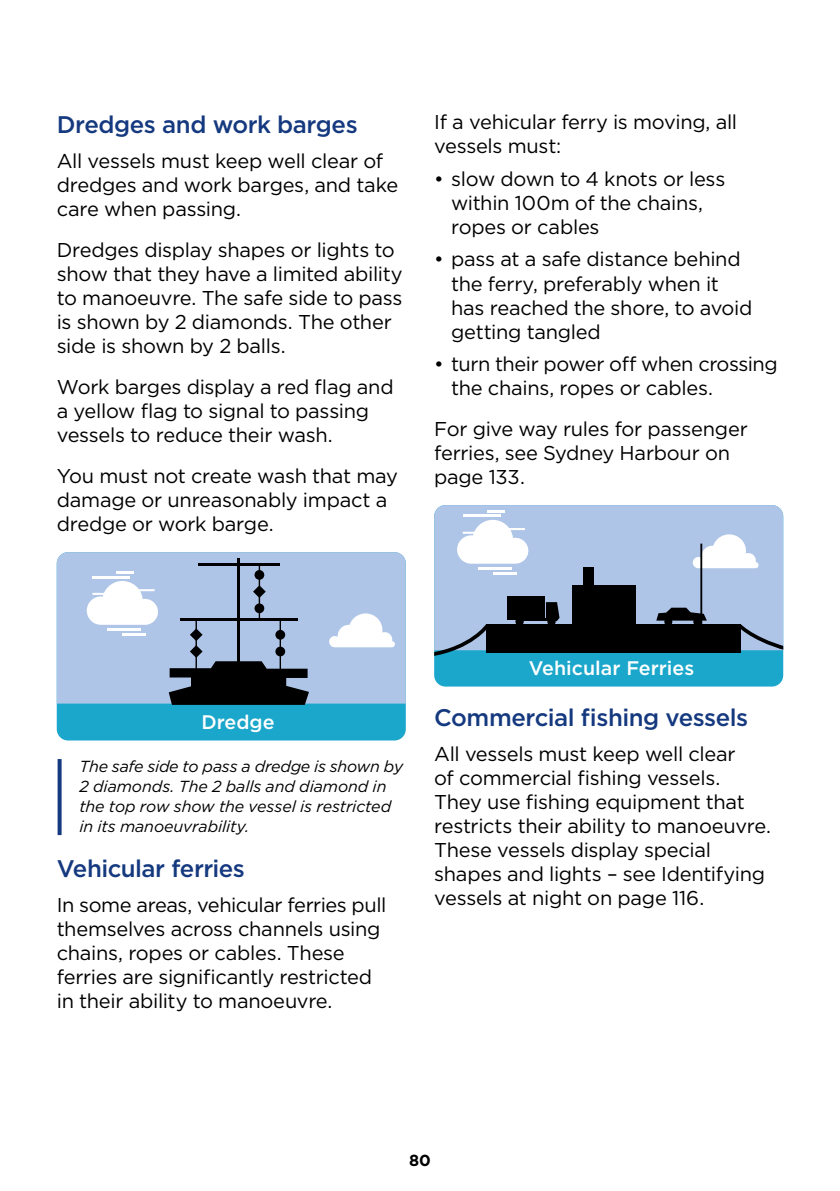
<style>
.page{position:relative;width:840px;height:1191px;background:#fff}
.page>*{position:absolute;margin:0;border:0;box-sizing:border-box;transform-origin:0 0}
.TfNSW_Heading_H4{font:500 24px "Gotham";letter-spacing:-.02em;color:#15397f}
.TfNSW_body_text{font:20px/24px "Gotham";letter-spacing:-.015em;color:#000}
.TfNSW_body_b4{font:20px/24px "Gotham";letter-spacing:-.015em;color:#000}
.t1{font:500 19.6px "Gotham";color:#fff}
.t2{font:italic 16px/20px "Gotham";letter-spacing:-.01em;color:#000}
.t3{font:700 16px "Gotham";color:#000}
</style>
<div class="page">
<svg style="left:58px;top:759px;width:4px;height:76px"></svg>
<div style="left:57px;top:703px;width:348px;height:37px;background:#1ba7cb"></div>
<div style="left:57px;top:552px;width:348px;height:151px;background:#aec5e7"></div>
<hr style="left:237px;top:558px;width:3px;height:105px;background:#000">
<hr style="left:198px;top:563px;width:82px;height:2px;background:#000">
<hr style="left:180px;top:618px;width:117px;height:3px;background:#000">
<svg style="left:253px;top:585px;width:12px;height:13px"></svg>
<svg style="left:254px;top:570px;width:10px;height:10px"></svg>
<div style="left:254px;top:603px;width:10px;height:10px;background:#000;border-radius:50%"></div>
<hr style="left:258px;top:564px;width:2px;height:56px;background:#000">
<hr style="left:195px;top:619px;width:2px;height:55px;background:#000">
<hr style="left:279px;top:619px;width:2px;height:55px;background:#000">
<svg style="left:169px;top:628px;width:140px;height:77px;background:#566273"></svg>
<svg style="left:87px;top:581px;width:71px;height:44px"></svg>
<hr style="left:108px;top:628px;width:33px;height:2px;background:#fff">
<hr style="left:122px;top:634px;width:24px;height:2px;background:#fff">
<hr style="left:92px;top:576px;width:38px;height:2px;background:#fff">
<svg style="left:117px;top:571px;width:17px;height:2px"></svg>
<svg style="left:329px;top:613px;width:66px;height:34px"></svg>
<div style="left:434px;top:652px;width:348px;height:34px;background:#1ba7cb"></div>
<div style="left:434px;top:505px;width:348px;height:119px;background:#aec5e7"></div>
<svg style="left:692px;top:534px;width:66px;height:34px"></svg>
<svg style="left:457px;top:520px;width:71px;height:43px"></svg>
<hr style="left:478px;top:567px;width:33px;height:2px;background:#fff">
<hr style="left:492px;top:572px;width:24px;height:2px;background:#fff">
<hr style="left:462px;top:515px;width:38px;height:2px;background:#fff">
<svg style="left:486px;top:510px;width:18px;height:2px"></svg>
<div style="left:486px;top:624px;width:254px;height:28px;background:#000"></div>
<div style="left:571px;top:585px;width:64px;height:41px;background:#000"></div>
<div style="left:583px;top:567px;width:10px;height:20px;background:#000"></div>
<svg style="left:656px;top:607px;width:50px;height:13px"></svg>
<div style="left:664px;top:618px;width:8px;height:8px;background:#000;border-radius:50%"></div>
<div style="left:693px;top:618px;width:8px;height:8px;background:#000;border-radius:50%"></div>
<div style="left:506px;top:596px;width:38px;height:24px;background:#000"></div>
<hr style="left:519px;top:618px;width:37px;height:3px;background:#000">
<svg style="left:545px;top:602px;width:14px;height:19px"></svg>
<div style="left:515px;top:617px;width:8px;height:9px;background:#000;border-radius:50%"></div>
<div style="left:547px;top:617px;width:8px;height:9px;background:#000;border-radius:50%"></div>
<svg style="left:735px;top:622px;width:47px;height:35px;background:#6e96b1"></svg>
<svg style="left:434px;top:622px;width:57px;height:37px;background:#719cb9"></svg>
<hr style="left:700px;top:543px;width:1px;height:83px;background:#000">
<h4 class="TfNSW_Heading_H4" style="left:57px;top:108px;width:302px">Dredges and work barges</h4>
<p class="TfNSW_body_text" style="left:57px;top:148px;width:343px">All vessels must keep well clear of dredges and work barges, and take care when passing.</p>
<p class="TfNSW_body_text" style="left:57px;top:237px;width:347px">Dredges display shapes or lights to show that they have a limited ability to manoeuvre. The safe side to pass is shown by 2 diamonds. The other side is shown by 2 balls.</p>
<p class="TfNSW_body_text" style="left:57px;top:374px;width:338px">Work barges display a red flag and a yellow flag to signal to passing vessels to reduce their wash.</p>
<p class="TfNSW_body_text" style="left:57px;top:463px;width:342px">You must not create wash that may damage or unreasonably impact a dredge or work barge.</p>
<p class="TfNSW_body_b4" style="left:434px;top:110px;width:304px">If a vehicular ferry is moving, all vessels must:</p>
<p class="TfNSW_body_text" style="left:451px;top:166px;width:275px;text-indent:-17px">• slow down to 4 knots or less within 100m of the chains, ropes or cables</p>
<p class="TfNSW_body_text" style="left:451px;top:247px;width:302px;text-indent:-17px">• pass at a safe distance behind the ferry, preferably when it has reached the shore, to avoid getting tangled</p>
<p class="TfNSW_body_text" style="left:451px;top:351px;width:328px;text-indent:-17px">• turn their power off when crossing the chains, ropes or cables.</p>
<p class="TfNSW_body_text" style="left:434px;top:416px;width:315px">For give way rules for passenger ferries, see Sydney Harbour on page 133.</p>
<p class="t1" style="left:201px;top:709px;width:75px">Dredge</p>
<p class="t2" style="left:79px;top:756px;width:325px">The safe side to pass a dredge is shown by 2 diamonds. The 2 balls and diamond in the top row show the vessel is restricted in its manoeuvrability.</p>
<h4 class="TfNSW_Heading_H4" style="left:57px;top:852px;width:189px">Vehicular ferries</h4>
<p class="TfNSW_body_text" style="left:57px;top:892px;width:331px">In some areas, vehicular ferries pull themselves across channels using chains, ropes or cables. These ferries are significantly restricted in their ability to manoeuvre.</p>
<p class="t1" style="left:528px;top:655px;width:167px">Vehicular Ferries</p>
<h4 class="TfNSW_Heading_H4" style="left:434px;top:701px;width:315px">Commercial fishing vessels</h4>
<p class="TfNSW_body_text" style="left:434px;top:742px;width:338px">All vessels must keep well clear<br>of commercial fishing vessels.<br>They use fishing equipment that restricts their ability to manoeuvre.<br>These vessels display special shapes and lights – see Identifying vessels at night on page 116.</p>
<p class="t3" style="left:409px;top:1149px;width:23px">80</p>
</div>
